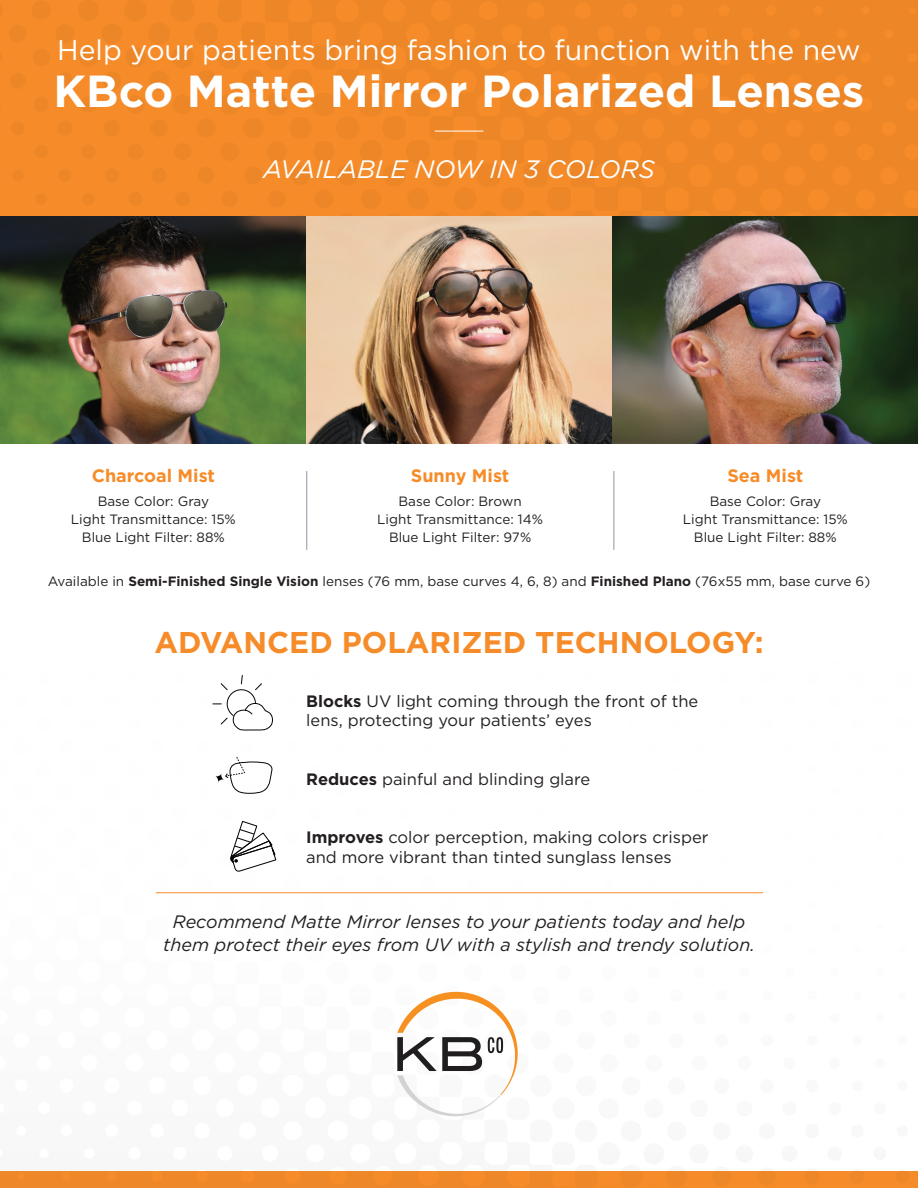
<style>
.page{position:relative;width:918px;height:1188px;background:#fff}
.page>*{position:absolute;margin:0;border:0;box-sizing:border-box;transform-origin:0 0}
.t1{font:700 44.85px "Gotham";color:#fff}
.t2{font:700 30px "Gotham";color:#f68c29}
.t3{font:28.35px "Gotham";color:#fff}
.t4{font:italic 25.2px "Gotham";color:#fff}
.t5{font:italic 18px "Gotham";color:#231f20}
.t6{font:700 18px "Gotham";color:#f68c29}
.t7{font:16.5px/19.5px "Gotham";color:#231f20}
.t8{font:13.5px "Gotham";color:#231f20}
.s1{font-weight:700}
</style>
<div class="page">
<div style="left:0;top:0;width:918px;height:451px;background:#ed8627"></div>
<svg style="left:397px;top:992px;width:121px;height:124px"></svg>
<img style="left:0;top:217px;width:918px;height:228px">
<div style="left:0;top:445px;width:918px;height:42px;background:#fff"></div>
<hr style="left:306px;top:471px;width:1px;height:79px;background:#8d969f">
<hr style="left:614px;top:471px;width:1px;height:79px;background:#8d969f">
<hr style="left:156px;top:892px;width:607px;height:1px;background:#f68c29">
<svg style="left:213px;top:675px;width:60px;height:56px"></svg>
<svg style="left:215px;top:757px;width:58px;height:37px"></svg>
<svg style="left:230px;top:821px;width:47px;height:51px"></svg>
<hr style="left:435px;top:131px;width:49px;height:1px;background:#fff">
<div style="left:0;top:1171px;width:918px;height:17px;background:#ee8727"></div>
<p class="t3" style="left:57px;top:32px;width:805px">Help your patients bring fashion to function with the new</p>
<p class="t1" style="left:54px;top:62px;width:812px">KBco Matte Mirror Polarized Lenses</p>
<p class="t4" style="left:263px;top:153px;width:393px">AVAILABLE NOW IN 3 COLORS</p>
<p class="t6" style="left:92px;top:464px;width:125px">Charcoal Mist</p>
<p class="t8" style="left:98px;top:493px;width:113px">Base Color: Gray</p>
<p class="t8" style="left:71px;top:511px;width:166px">Light Transmittance: 15%</p>
<p class="t8" style="left:82px;top:529px;width:144px">Blue Light Filter: 88%</p>
<p class="t6" style="left:411px;top:464px;width:100px">Sunny Mist</p>
<p class="t8" style="left:398px;top:493px;width:125px">Base Color: Brown</p>
<p class="t8" style="left:377px;top:511px;width:167px">Light Transmittance: 14%</p>
<p class="t8" style="left:389px;top:529px;width:144px">Blue Light Filter: 97%</p>
<p class="t6" style="left:727px;top:464px;width:77px">Sea Mist</p>
<p class="t8" style="left:710px;top:493px;width:113px">Base Color: Gray</p>
<p class="t8" style="left:683px;top:511px;width:166px">Light Transmittance: 15%</p>
<p class="t8" style="left:694px;top:529px;width:144px">Blue Light Filter: 88%</p>
<p class="t8" style="left:48px;top:572px;width:824px">Available in <span class="s1">Semi-Finished Single Vision</span> lenses (76 mm, base curves 4, 6, 8) and <span class="s1">Finished Plano</span> (76x55 mm, base curve 6)</p>
<p class="t2" style="left:154px;top:623px;width:611px">ADVANCED POLARIZED TECHNOLOGY:</p>
<p class="t7" style="left:306px;top:691px;width:394px"><span class="s1">Blocks</span> UV light coming through the front of the lens, protecting your patients’ eyes</p>
<p class="t7" style="left:306px;top:769px;width:286px"><span class="s1">Reduces</span> painful and blinding glare</p>
<p class="t7" style="left:306px;top:827px;width:404px"><span class="s1">Improves</span> color perception, making colors crisper</p>
<p class="t7" style="left:306px;top:847px;width:367px">and more vibrant than tinted sunglass lenses</p>
<p class="t5" style="left:173px;top:910px;width:574px">Recommend Matte Mirror lenses to your patients today and help</p>
<p class="t5" style="left:163px;top:933px;width:593px">them protect their eyes from UV with a stylish and trendy solution.</p>
</div>
